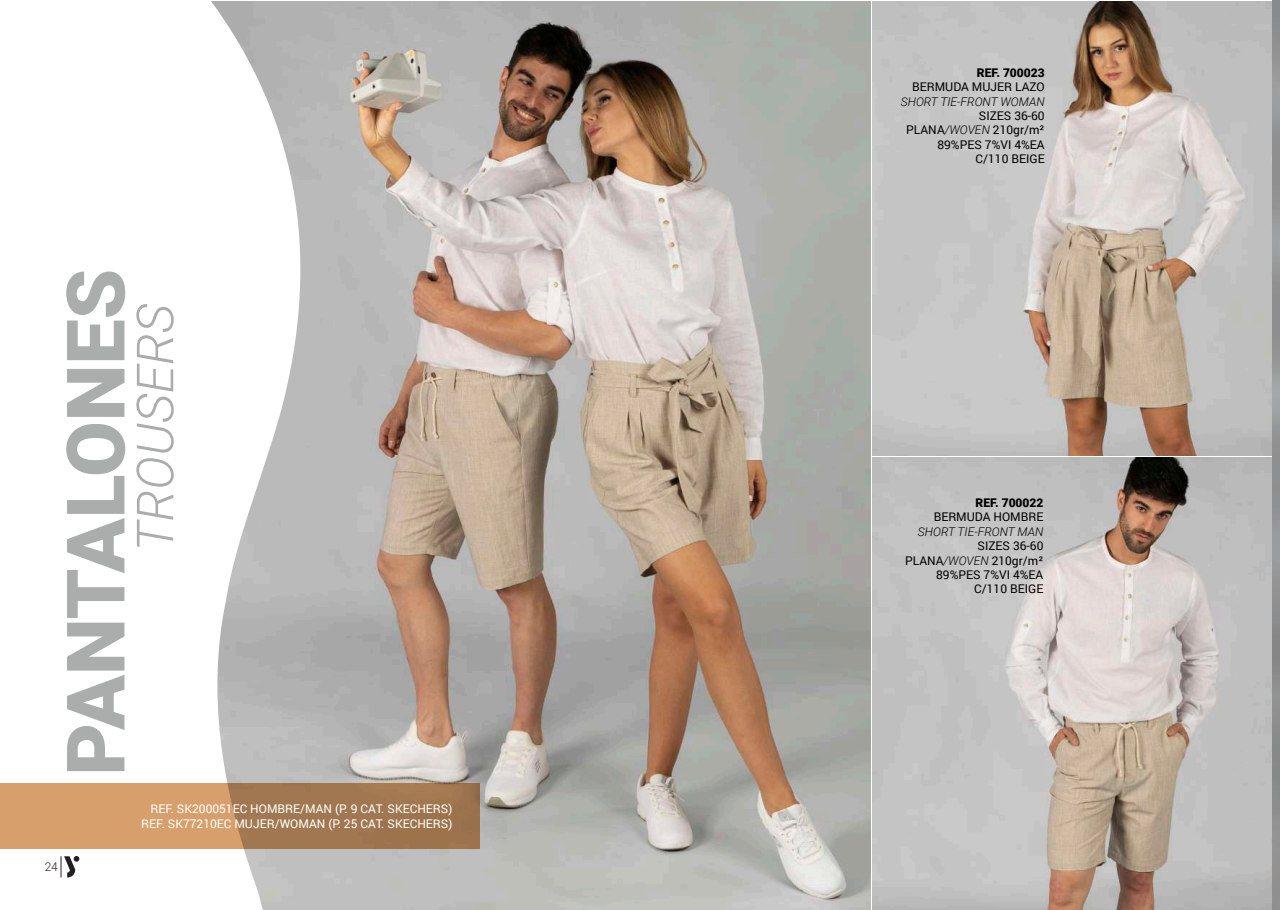
<style>
.page{position:relative;width:1280px;height:910px;background:#fff}
.page>*{position:absolute;margin:0;border:0;box-sizing:border-box;transform-origin:0 0}
.t1{font:900 80.7px "Roboto";color:#aaadac}
.t2{font:italic 300 51.15px "Roboto";color:#aaadac}
.t3{font:12px/14.4px "Roboto";color:#000001;text-align:right}
.t4{font:12px/14.4px "Roboto";color:#fff;text-align:right}
.t5{font:italic 300 12px "Roboto";color:#000001}
.t6{font:900 12px "Roboto";color:#000001}
.t7{font:300 12px "Roboto";color:#231f20}
.s1{font-weight:300;font-style:italic}
</style>
<div class="page">
<img style="left:322px;top:2px;width:548px;height:908px">
<svg style="left:0;top:1px;width:322px;height:909px"></svg>
<svg style="left:61px;top:856px;width:18px;height:21px"></svg>
<img style="left:873px;top:1px;width:399px;height:454px">
<img style="left:873px;top:458px;width:407px;height:452px">
<img style="left:1272px;top:1px;width:8px;height:908px">
<svg style="left:0;top:783px;width:480px;height:65px;background:#ba8a5c"></svg>
<h1 class="t1" style="left:39px;top:775px;width:508px;rotate:-90deg">PANTALONES</h1>
<h2 class="t2" style="left:119px;top:551px;width:249px;rotate:-90deg">TROUSERS</h2>
<p class="t7" style="left:45px;top:859px;width:15px">24</p>
<p class="t4" style="left:141px;top:801px;width:313px">REF. SK200051EC HOMBRE/MAN (P. 9 CAT. SKECHERS)<br>REF. SK77210EC MUJER/WOMAN (P. 25 CAT. SKECHERS)</p>
<p class="t6" style="left:977px;top:64px;width:69px">REF. 700023</p>
<p class="t3" style="left:912px;top:79px;width:134px">BERMUDA MUJER LAZO</p>
<p class="t5" style="left:901px;top:93px;width:145px">SHORT TIE-FRONT WOMAN</p>
<p class="t3" style="left:906px;top:108px;width:140px">SIZES 36-60<br>PLANA<span class="s1">/WOVEN</span> 210gr/m²<br>89%PES 7%VI 4%EA<br>C/110 BEIGE</p>
<p class="t6" style="left:975px;top:494px;width:69px">REF. 700022</p>
<p class="t3" style="left:934px;top:509px;width:111px">BERMUDA HOMBRE</p>
<p class="t5" style="left:918px;top:523px;width:127px">SHORT TIE-FRONT MAN</p>
<p class="t3" style="left:905px;top:538px;width:140px">SIZES 36-60<br>PLANA<span class="s1">/WOVEN</span> 210gr/m²<br>89%PES 7%VI 4%EA<br>C/110 BEIGE</p>
</div>
